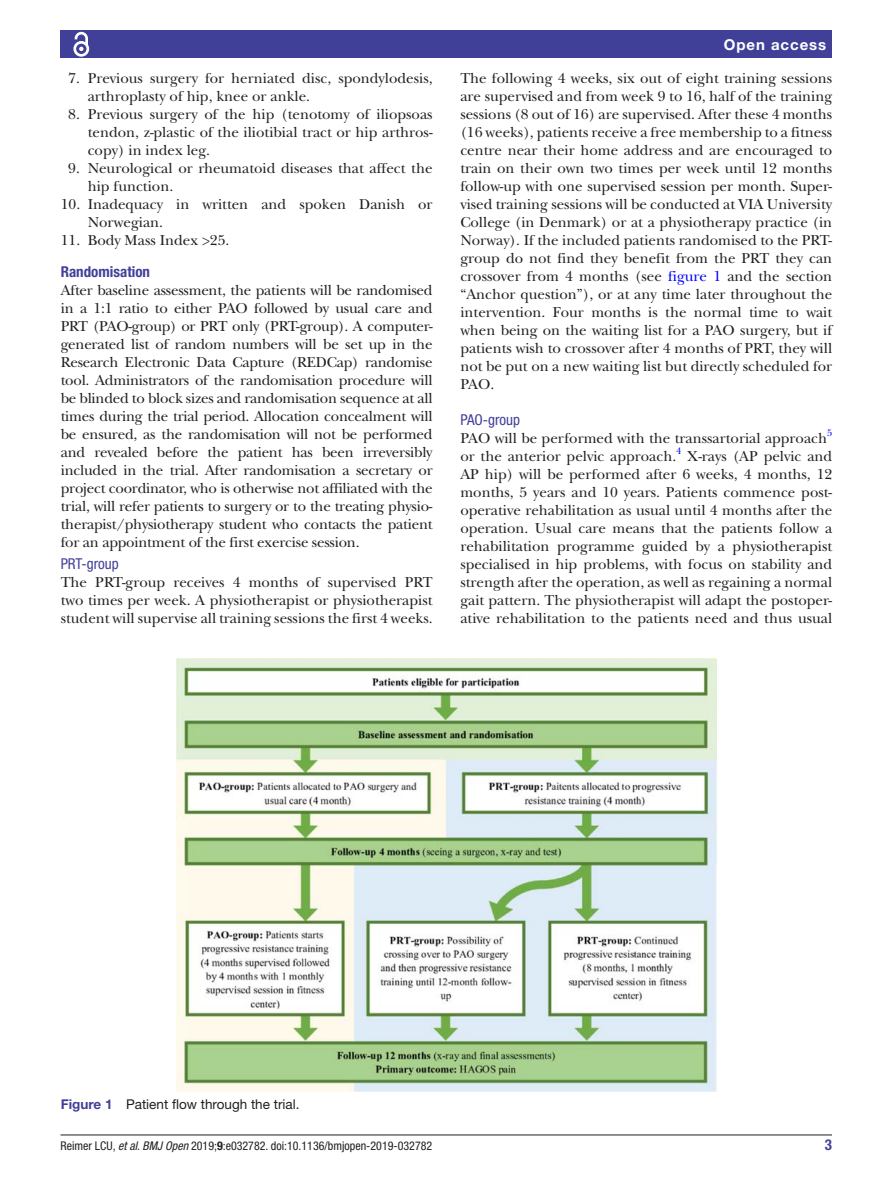
<style>
.page{position:relative;width:893px;height:1191px;background:#fff}
.page>*{position:absolute;margin:0;border:0;box-sizing:border-box;transform-origin:0 0}
.t1{font:15px/18px "New Baskerville";color:#231f20;text-align:justify}
.t2{font:condensed 15px "Helvetica Neue LT Std";color:#414099}
.t3{font:700 condensed 15px "Helvetica Neue LT Std";color:#414099}
.t4{font:700 15px "Helvetica Neue LT Std";letter-spacing:.065em;color:#fff}
.t5{font:13.5px "Helvetica Neue LT Std";color:#231f20}
.t6{font:condensed 12px "Helvetica Neue LT Std";color:#231f20}
.t7{font:9.9px "New Baskerville";color:#00f}
.s1{color:#00f}
.s2{font-weight:700;color:#414099}
.s3{font-style:italic}
.s4{font-weight:700}
</style>
<div class="page">
<hr style="left:61px;top:1134px;width:771px;height:1px;background:#231f20">
<div style="left:61px;top:31px;width:771px;height:27px;background:#414099"></div>
<svg style="left:73px;top:31px;width:17px;height:26px"></svg>
<img style="left:176px;top:658px;width:540px;height:433px">
<p class="t1" style="left:88px;top:69px;width:346px;text-indent:-20px">7. Previous surgery for herniated disc, spondylodesis, arthroplasty of hip, knee or ankle.</p>
<p class="t1" style="left:88px;top:105px;width:346px;text-indent:-20px">8. Previous surgery of the hip (tenotomy of iliopsoas tendon, z-plastic of the iliotibial tract or hip arthros&shy;copy) in index leg.</p>
<p class="t1" style="left:88px;top:159px;width:346px;text-indent:-19px">9. Neurological or rheumatoid diseases that affect the hip function.</p>
<p class="t1" style="left:88px;top:195px;width:346px;text-indent:-27px">10. Inadequacy in written and spoken Danish or<br>Norwegian.</p>
<p class="t1" style="left:61px;top:231px;width:170px">11. Body Mass Index &gt;25.</p>
<p class="t3" style="left:61px;top:262px;width:91px">Randomisation</p>
<p class="t1" style="left:61px;top:281px;width:373px">After baseline assessment, the patients will be randomised in a 1:1 ratio to either PAO followed by usual care and PRT (PAO-group) or PRT only (PRT-group). A computer&shy;generated list of random numbers will be set up in the Research Electronic Data Capture (REDCap) randomise tool. Administrators of the randomisation procedure will be blinded to block sizes and randomisation sequence at all times during the trial period. Allocation concealment will be ensured, as the randomisation will not be performed and revealed before the patient has been irreversibly included in the trial. After randomisation a secretary or project coordinator, who is otherwise not affiliated with the trial, will refer patients to surgery or to the treating physio&shy;therapist/physiotherapy student who contacts the patient for an appointment of the first exercise session.</p>
<p class="t2" style="left:61px;top:555px;width:60px">PRT-group</p>
<p class="t1" style="left:61px;top:573px;width:373px">The PRT-group receives 4 months of supervised PRT two times per week. A physiotherapist or physiotherapist student will supervise all training sessions the first 4 weeks.</p>
<p class="t4" style="left:724px;top:35px;width:104px">Open access</p>
<p class="t1" style="left:460px;top:69px;width:373px">The following 4 weeks, six out of eight training sessions are supervised and from week 9 to 16, half of the training sessions (8 out of 16) are supervised. After these 4 months (16 weeks), patients receive a free membership to a fitness centre near their home address and are encouraged to train on their own two times per week until 12 months follow-up with one supervised session per month. Super&shy;vised training sessions will be conducted at VIA University College (in Denmark) or at a physiotherapy practice (in Norway). If the included patients randomised to the PRT&shy;group do not find they benefit from the PRT they can crossover from 4 months (see <span class="s1">figure 1</span> and the section “Anchor question”), or at any time later throughout the intervention. Four months is the normal time to wait when being on the waiting list for a PAO surgery, but if patients wish to crossover after 4 months of PRT, they will not be put on a new waiting list but directly scheduled for PAO.</p>
<p class="t2" style="left:460px;top:411px;width:61px">PAO-group</p>
<p class="t1" style="left:460px;top:429px;width:368px">PAO will be performed with the transsartorial approach</p>
<p class="t7" style="left:827px;top:427px;width:7px">5</p>
<p class="t1" style="left:460px;top:447px;width:217px">or the anterior pelvic approach.</p>
<p class="t7" style="left:676px;top:445px;width:7px">4</p>
<p class="t1" style="left:460px;top:447px;width:373px;text-indent:227px">X-rays (AP pelvic and AP hip) will be performed after 6 weeks, 4 months, 12 months, 5 years and 10 years. Patients commence post&shy;operative rehabilitation as usual until 4 months after the operation. Usual care means that the patients follow a rehabilitation programme guided by a physiotherapist specialised in hip problems, with focus on stability and strength after the operation, as well as regaining a normal gait pattern. The physiotherapist will adapt the postoper&shy;ative rehabilitation to the patients need and thus usual</p>
<p class="t5" style="left:61px;top:1096px;width:240px"><span class="s2">Figure 1</span> Patient flow through the trial.</p>
<p class="t6" style="left:61px;top:1138px;width:373px">Reimer LCU, <span class="s3">et al</span>. <span class="s3">BMJ Open</span> 2019;<span class="s4">9</span>:e032782. doi:10.1136/bmjopen-2019-032782</p>
<p class="t3" style="left:825px;top:1135px;width:9px">3</p>
</div>
